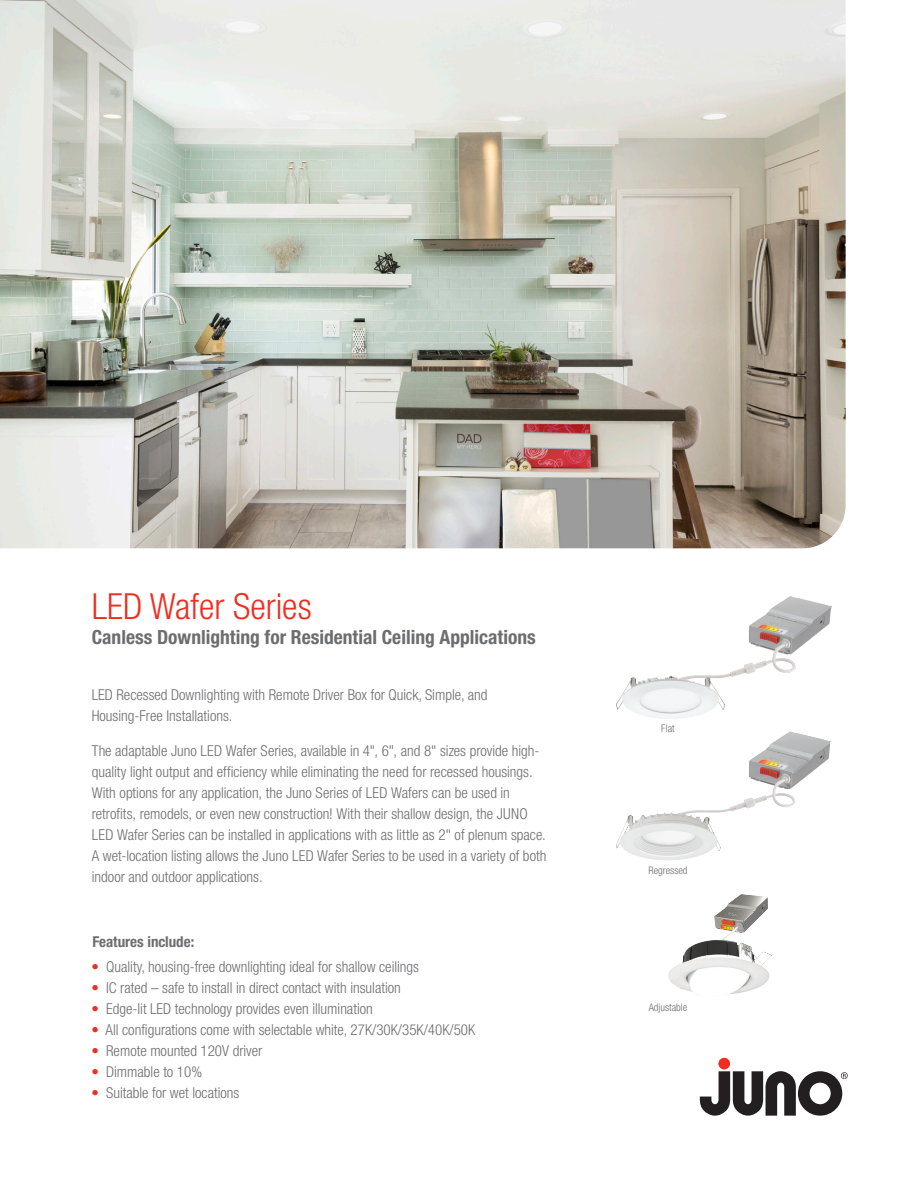
<style>
.page{position:relative;width:918px;height:1188px;background:#fff}
.page>*{position:absolute;margin:0;border:0;box-sizing:border-box;transform-origin:0 0}
.t1{font:300 condensed 36px "Helvetica Neue LT Std";color:#ee2e22}
.Family{font:700 condensed 19.5px "Helvetica Neue LT Std";color:#6c6d70}
.t2{font:300 condensed 15px/21px "Helvetica Neue LT Std";color:#6c6d70}
.t3{font:700 condensed 15px "Helvetica Neue LT Std";color:#6c6d70}
.t4{font:300 condensed 10.5px "Helvetica Neue LT Std";color:#6c6d70}
.s1{color:#ee2e22}
</style>
<div class="page">
<svg style="left:733px;top:894px;width:8px;height:6px"></svg>
<img style="left:617px;top:732px;width:172px;height:128px">
<img style="left:616px;top:596px;width:215px;height:122px">
<img style="left:0;top:0;width:846px;height:548px">
<div style="left:718px;top:1058px;width:12px;height:11px;background:#ee2e22;border-radius:50%"></div>
<svg style="left:699px;top:1069px;width:149px;height:47px"></svg>
<p class="t1" style="left:92px;top:586px;width:221px">LED Wafer Series</p>
<p class="Family" style="left:92px;top:626px;width:446px">Canless Downlighting for Residential Ceiling Applications</p>
<p class="t2" style="left:92px;top:684px;width:397px">LED Recessed Downlighting with Remote Driver Box for Quick, Simple, and<br>Housing-Free Installations.</p>
<p class="t2" style="left:92px;top:740px;width:456px">The adaptable Juno LED Wafer Series, available in 4", 6", and 8" sizes provide high&shy;quality light output and efficiency while eliminating the need for recessed housings.<br>With options for any application, the Juno Series of LED Wafers can be used in retrofits, remodels, or even new construction! With their shallow design, the JUNO LED Wafer Series can be installed in applications with as little as 2" of plenum space.<br>A wet-location listing allows the Juno LED Wafer Series to be used in a variety of both indoor and outdoor applications.</p>
<p class="t3" style="left:93px;top:933px;width:103px">Features include:</p>
<p class="t2" style="left:91px;top:956px;width:329px"><span class="s1">•</span> Quality, housing-free downlighting ideal for shallow ceilings</p>
<p class="t2" style="left:91px;top:977px;width:311px"><span class="s1">•</span> IC rated – safe to install in direct contact with insulation</p>
<p class="t2" style="left:91px;top:998px;width:283px"><span class="s1">•</span> Edge-lit LED technology provides even illumination</p>
<p class="t2" style="left:91px;top:1019px;width:385px"><span class="s1">•</span> All configurations come with selectable white, 27K/30K/35K/40K/50K</p>
<p class="t2" style="left:91px;top:1040px;width:172px"><span class="s1">•</span> Remote mounted 120V driver</p>
<p class="t2" style="left:91px;top:1061px;width:112px"><span class="s1">•</span> Dimmable to 10%</p>
<p class="t2" style="left:91px;top:1082px;width:149px"><span class="s1">•</span> Suitable for wet locations</p>
<p class="t4" style="left:661px;top:722px;width:15px">Flat</p>
<p class="t4" style="left:648px;top:864px;width:41px">Regressed</p>
<p class="t4" style="left:649px;top:1001px;width:40px">Adjustable</p>
</div>
